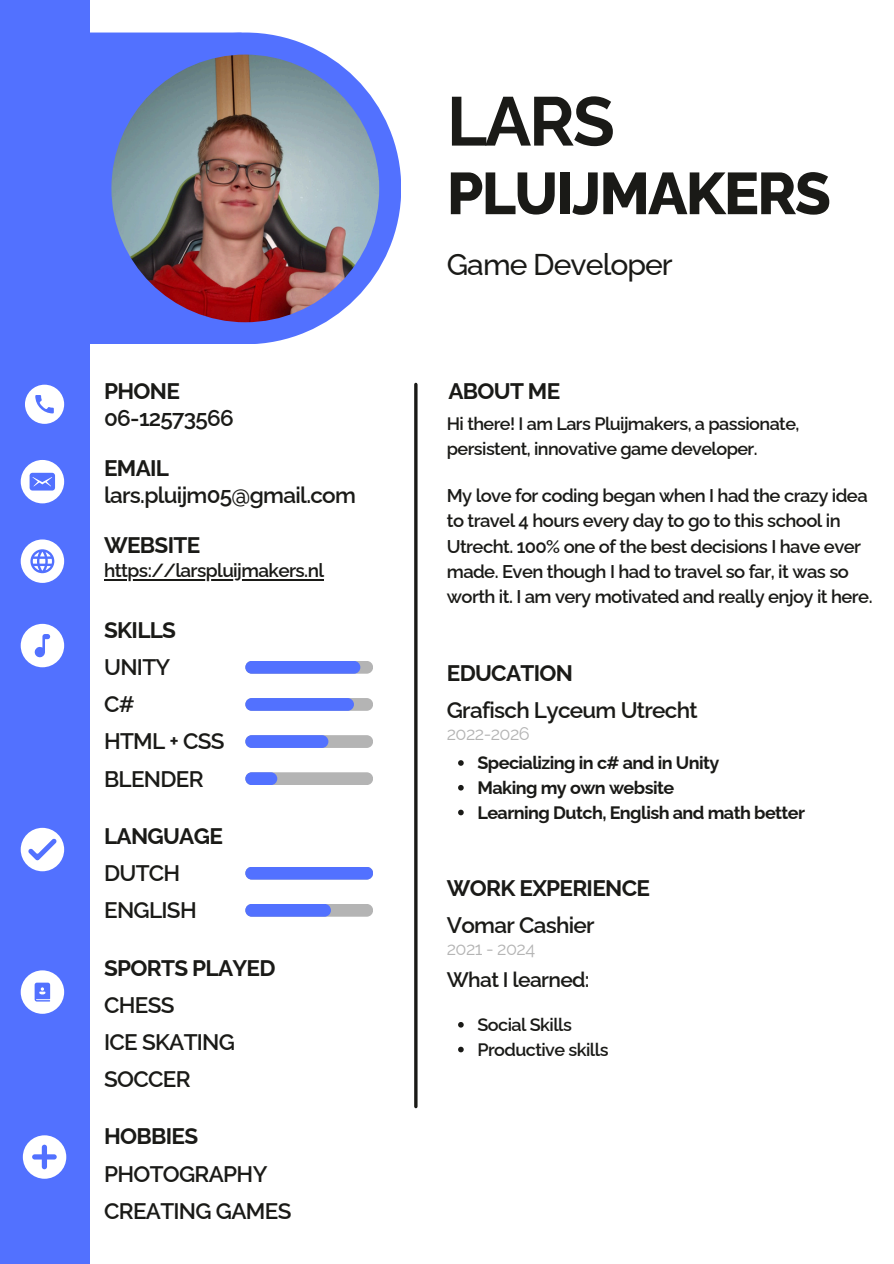
<style>
.page{position:relative;width:894px;height:1264px;background:#fff}
.page>*{position:absolute;margin:0;border:0;box-sizing:border-box;transform-origin:0 0}
.t1{font:700 68.85px "Raleway";color:#1a1a17}
.t2{font:800 58.8px "Raleway";letter-spacing:-.03em;color:#1a1a17}
.t3{font:500 30px "Raleway";letter-spacing:-.03em;color:#1a1a17}
.t4{font:600 22.5px "Raleway";letter-spacing:-.03em;color:#1a1a17}
.t5{font:700 22.5px "Raleway";letter-spacing:-.03em;color:#1a1a17}
.t6{font:600 21px "Raleway";letter-spacing:-.03em;color:#1a1a17}
.t7{font:600 18.9px "Raleway";letter-spacing:-.03em;color:#1a1a17}
.t8{font:600 18.45px/25.3px "Raleway";letter-spacing:-.03em;color:#1a1a17}
.t9{font:600 18px/24.8px "Raleway";letter-spacing:-.03em;color:#1a1a17}
.t10{font:700 18px "Raleway";letter-spacing:-.03em;color:#1a1a17}
.t11{font:18px "Raleway";letter-spacing:-.03em;color:#b4b4b4}
</style>
<div class="page">
<div style="left:17px;top:33px;width:242px;height:311px;background:#5271ff;border-radius:21px"></div>
<div style="left:0;top:0;width:89px;height:1263px;background:#5271ff"></div>
<div style="left:89px;top:33px;width:312px;height:311px;background:#5271ff;border-radius:50%"></div>
<img style="left:111px;top:55px;width:268px;height:267px;border-radius:50%">
<svg style="left:25px;top:384px;width:39px;height:40px"></svg>
<svg style="left:21px;top:460px;width:43px;height:43px"></svg>
<svg style="left:21px;top:539px;width:43px;height:44px"></svg>
<svg style="left:21px;top:624px;width:43px;height:43px"></svg>
<div style="left:245px;top:661px;width:128px;height:12px;background:#b4b4b4;border-radius:6px"></div>
<div style="left:245px;top:661px;width:115px;height:12px;background:#5271ff;border-radius:6px"></div>
<div style="left:245px;top:866px;width:128px;height:13px;background:#5271ff;border-radius:6px"></div>
<div style="left:245px;top:698px;width:128px;height:12px;background:#b4b4b4;border-radius:6px"></div>
<div style="left:245px;top:698px;width:109px;height:12px;background:#5271ff;border-radius:6px"></div>
<div style="left:245px;top:903px;width:128px;height:13px;background:#b4b4b4;border-radius:6px"></div>
<div style="left:245px;top:903px;width:86px;height:13px;background:#5271ff;border-radius:6px"></div>
<div style="left:245px;top:735px;width:128px;height:13px;background:#b4b4b4;border-radius:6px"></div>
<div style="left:245px;top:735px;width:83px;height:13px;background:#5271ff;border-radius:6px"></div>
<div style="left:245px;top:772px;width:128px;height:13px;background:#b4b4b4;border-radius:6px"></div>
<div style="left:245px;top:772px;width:32px;height:13px;background:#5271ff;border-radius:6px"></div>
<svg style="left:21px;top:827px;width:43px;height:44px"></svg>
<svg style="left:23px;top:1135px;width:43px;height:43px"></svg>
<hr style="left:414px;top:384px;width:3px;height:722px;background:#1a1a17">
<svg style="left:21px;top:970px;width:43px;height:43px"></svg>
<svg style="left:458px;top:1022px;width:5px;height:5px"></svg>
<svg style="left:458px;top:1046px;width:5px;height:6px"></svg>
<svg style="left:458px;top:760px;width:5px;height:5px"></svg>
<svg style="left:458px;top:785px;width:5px;height:5px"></svg>
<svg style="left:458px;top:809px;width:5px;height:6px"></svg>
<hr style="left:104px;top:579px;width:76px;height:2px;background:#1a1a17">
<hr style="left:180px;top:579px;width:143px;height:2px;background:#1a1a17">
<p class="t1" style="left:446px;top:81px;width:169px">LARS</p>
<h4 class="t2" style="left:446px;top:159px;width:385px">PLUIJMAKERS</h4>
<p class="t3" style="left:446px;top:247px;width:227px">Game Developer</p>
<p class="t5" style="left:104px;top:377px;width:77px">PHONE</p>
<p class="t5" style="left:448px;top:377px;width:113px">ABOUT ME</p>
<p class="t4" style="left:104px;top:404px;width:131px">06-12573566</p>
<p class="t9" style="left:446px;top:411px;width:354px">Hi there! I am Lars Pluijmakers, a passionate, persistent, innovative game developer.</p>
<p class="t5" style="left:104px;top:455px;width:66px">EMAIL</p>
<h4 class="t4" style="left:104px;top:482px;width:253px">lars.pluijm05@gmail.com</h4>
<h4 class="t5" style="left:104px;top:532px;width:98px">WEBSITE</h4>
<h4 class="t7" style="left:104px;top:559px;width:221px">https://larspluijmakers.nl</h4>
<h4 class="t5" style="left:104px;top:616px;width:73px">SKILLS</h4>
<h4 class="t4" style="left:104px;top:654px;width:68px">UNITY</h4>
<h3 class="t4" style="left:104px;top:691px;width:32px">C#</h3>
<h6 class="t4" style="left:104px;top:728px;width:122px">HTML + CSS</h6>
<h4 class="t4" style="left:104px;top:765px;width:101px">BLENDER</h4>
<h4 class="t5" style="left:104px;top:822px;width:120px">LANGUAGE</h4>
<h1 class="t4" style="left:104px;top:860px;width:78px">DUTCH</h1>
<h4 class="t4" style="left:104px;top:897px;width:94px">ENGLISH</h4>
<p class="t5" style="left:104px;top:954px;width:173px">SPORTS PLAYED</p>
<p class="t4" style="left:104px;top:991px;width:72px">CHESS</p>
<p class="t4" style="left:104px;top:1028px;width:132px">ICE SKATING</p>
<p class="t4" style="left:104px;top:1065px;width:88px">SOCCER</p>
<h4 class="t5" style="left:104px;top:1123px;width:95px">HOBBIES</h4>
<h2 class="t4" style="left:104px;top:1160px;width:165px">PHOTOGRAPHY</h2>
<h6 class="t4" style="left:104px;top:1197px;width:189px">CREATING GAMES</h6>
<h5 class="t8" style="left:446px;top:483px;width:427px">My love for coding began when I had the crazy idea to travel 4 hours every day to go to this school in Utrecht. 100% one of the best decisions I have ever made. Even though I had to travel so far, it was so worth it. I am very motivated and really enjoy it here.</h5>
<h4 class="t5" style="left:446px;top:659px;width:128px">EDUCATION</h4>
<h4 class="t4" style="left:446px;top:697px;width:252px">Grafisch Lyceum Utrecht</h4>
<h4 class="t11" style="left:446px;top:723px;width:84px">2022-2026</h4>
<h4 class="t10" style="left:477px;top:752px;width:243px">Specializing in c# and in Unity</h4>
<h4 class="t10" style="left:477px;top:777px;width:198px">Making my own website</h4>
<h4 class="t10" style="left:477px;top:801px;width:329px">Learning Dutch, English and math better</h4>
<h4 class="t5" style="left:446px;top:874px;width:204px">WORK EXPERIENCE</h4>
<h4 class="t4" style="left:446px;top:911px;width:149px">Vomar Cashier</h4>
<h6 class="t11" style="left:446px;top:937px;width:90px">2021 - 2024</h6>
<h5 class="t6" style="left:446px;top:967px;width:144px">What I learned:</h5>
<h4 class="t9" style="left:477px;top:1012px;width:96px">Social Skills</h4>
<h5 class="t9" style="left:477px;top:1036px;width:132px">Productive skills</h5>
</div>
